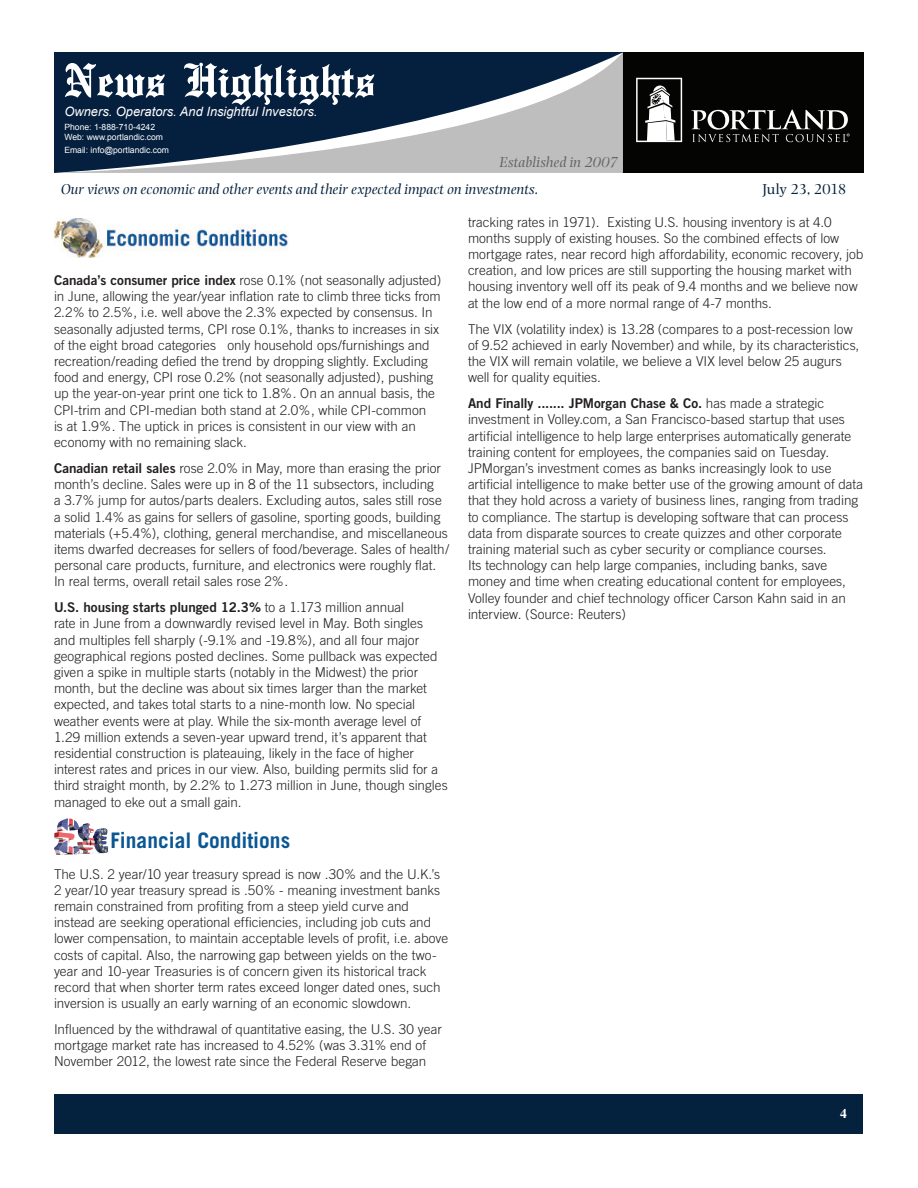
<style>
.page{position:relative;width:918px;height:1188px;background:#fff}
.page>*{position:absolute;margin:0;border:0;box-sizing:border-box;transform-origin:0 0}
.t1{font:500 51px "English Towne";color:#fff}
.t2{font:700 21.45px "Trade Gothic";color:#0b5793}
.t3{font:italic 15px "Photina";color:#04213e}
.t4{font:italic 15px "Photina";color:#636366}
.t5{font:15px "Photina";letter-spacing:-.025em;color:#04213e}
.Article_-_Body{font:300 13.5px/16.2px "Trade Gothic";letter-spacing:-.005em;color:#231f20}
.t6{font:700 13.5px "Times";color:#fff}
.t7{font:italic 12.9px "Arial";color:#fff}
.t8{font:8.55px/10.4px "Arial";color:#fff}
.s1{font-family:"Trade Gothic Bold Two";font-weight:400}
</style>
<div class="page">
<div style="left:606px;top:52px;width:258px;height:121px;background:#040503"></div>
<div style="left:55px;top:1094px;width:808px;height:39px;background:#04213e"></div>
<svg style="left:54px;top:53px;width:569px;height:120px;background:#4d5d71"></svg>
<svg style="left:636px;top:78px;width:46px;height:64px"></svg>
<svg style="left:691px;top:110px;width:159px;height:32px"></svg>
<img style="left:54px;top:218px;width:234px;height:40px">
<img style="left:54px;top:818px;width:54px;height:37px">
<h1 class="t1" style="left:64px;top:51px;width:312px">News Highlights</h1>
<p class="t7" style="left:64px;top:103px;width:255px">Owners. Operators. And Insightful Investors.</p>
<p class="t8" style="left:64px;top:122px;width:100px">Phone: 1-888-710-4242<br>Web: www.portlandic.com</p>
<p class="t8" style="left:64px;top:145px;width:106px">Email: info@portlandic.com</p>
<p class="t4" style="left:499px;top:153px;width:120px">Established in 2007</p>
<p class="t3" style="left:61px;top:181px;width:479px">Our views on economic and other events and their expected impact on investments.</p>
<p class="t5" style="left:762px;top:180px;width:86px">July 23, 2018</p>
<p class="Article_-_Body" style="left:54px;top:272px;width:389px"><span class="s1">Canada’s consumer price index</span> rose 0.1% (not seasonally adjusted) in June, allowing the year/year inflation rate to climb three ticks from 2.2% to 2.5%, i.e. well above the 2.3% expected by consensus. In seasonally adjusted terms, CPI rose 0.1%, thanks to increases in six of the eight broad categories only household ops/furnishings and recreation/reading defied the trend by dropping slightly. Excluding food and energy, CPI rose 0.2% (not seasonally adjusted), pushing up the year-on-year print one tick to 1.8%. On an annual basis, the CPI-trim and CPI-median both stand at 2.0%, while CPI-common<br>is at 1.9%. The uptick in prices is consistent in our view with an economy with no remaining slack.</p>
<p class="Article_-_Body" style="left:54px;top:460px;width:397px"><span class="s1">Canadian retail sales</span> rose 2.0% in May, more than erasing the prior month’s decline. Sales were up in 8 of the 11 subsectors, including<br>a 3.7% jump for autos/parts dealers. Excluding autos, sales still rose a solid 1.4% as gains for sellers of gasoline, sporting goods, building materials (+5.4%), clothing, general merchandise, and miscellaneous items dwarfed decreases for sellers of food/beverage. Sales of health/ personal care products, furniture, and electronics were roughly flat.<br>In real terms, overall retail sales rose 2%.</p>
<p class="Article_-_Body" style="left:54px;top:599px;width:395px"><span class="s1">U.S. housing starts plunged 12.3%</span> to a 1.173 million annual<br>rate in June from a downwardly revised level in May. Both singles and multiples fell sharply (-9.1% and -19.8%), and all four major geographical regions posted declines. Some pullback was expected given a spike in multiple starts (notably in the Midwest) the prior month, but the decline was about six times larger than the market expected, and takes total starts to a nine-month low. No special weather events were at play. While the six-month average level of 1.29 million extends a seven-year upward trend, it’s apparent that residential construction is plateauing, likely in the face of higher interest rates and prices in our view. Also, building permits slid for a third straight month, by 2.2% to 1.273 million in June, though singles managed to eke out a small gain.</p>
<h2 class="t2" style="left:110px;top:827px;width:181px">Financial Conditions</h2>
<p class="Article_-_Body" style="left:54px;top:865px;width:396px">The U.S. 2 year/10 year treasury spread is now .30% and the U.K.’s 2 year/10 year treasury spread is .50% - meaning investment banks remain constrained from profiting from a steep yield curve and instead are seeking operational efficiencies, including job cuts and lower compensation, to maintain acceptable levels of profit, i.e. above costs of capital. Also, the narrowing gap between yields on the two&shy;year and 10-year Treasuries is of concern given its historical track record that when shorter term rates exceed longer dated ones, such inversion is usually an early warning of an economic slowdown.</p>
<p class="Article_-_Body" style="left:54px;top:1021px;width:389px">Influenced by the withdrawal of quantitative easing, the U.S. 30 year mortgage market rate has increased to 4.52% (was 3.31% end of<br>November 2012, the lowest rate since the Federal Reserve began</p>
<p class="Article_-_Body" style="left:468px;top:214px;width:397px">tracking rates in 1971). Existing U.S. housing inventory is at 4.0 months supply of existing houses. So the combined effects of low mortgage rates, near record high affordability, economic recovery, job creation, and low prices are still supporting the housing market with housing inventory well off its peak of 9.4 months and we believe now at the low end of a more normal range of 4-7 months.</p>
<p class="Article_-_Body" style="left:468px;top:321px;width:393px">The VIX (volatility index) is 13.28 (compares to a post-recession low of 9.52 achieved in early November) and while, by its characteristics, the VIX will remain volatile, we believe a VIX level below 25 augurs well for quality equities.</p>
<p class="Article_-_Body" style="left:468px;top:395px;width:397px"><span class="s1">And Finally ....... JPMorgan Chase &amp; Co.</span> has made a strategic investment in Volley.com, a San Francisco-based startup that uses artificial intelligence to help large enterprises automatically generate training content for employees, the companies said on Tuesday.<br>JPMorgan’s investment comes as banks increasingly look to use artificial intelligence to make better use of the growing amount of data that they hold across a variety of business lines, ranging from trading to compliance. The startup is developing software that can process data from disparate sources to create quizzes and other corporate training material such as cyber security or compliance courses.<br>Its technology can help large companies, including banks, save money and time when creating educational content for employees, Volley founder and chief technology officer Carson Kahn said in an interview. (Source: Reuters)</p>
<p class="t6" style="left:840px;top:1100px;width:8px">4</p>
</div>
